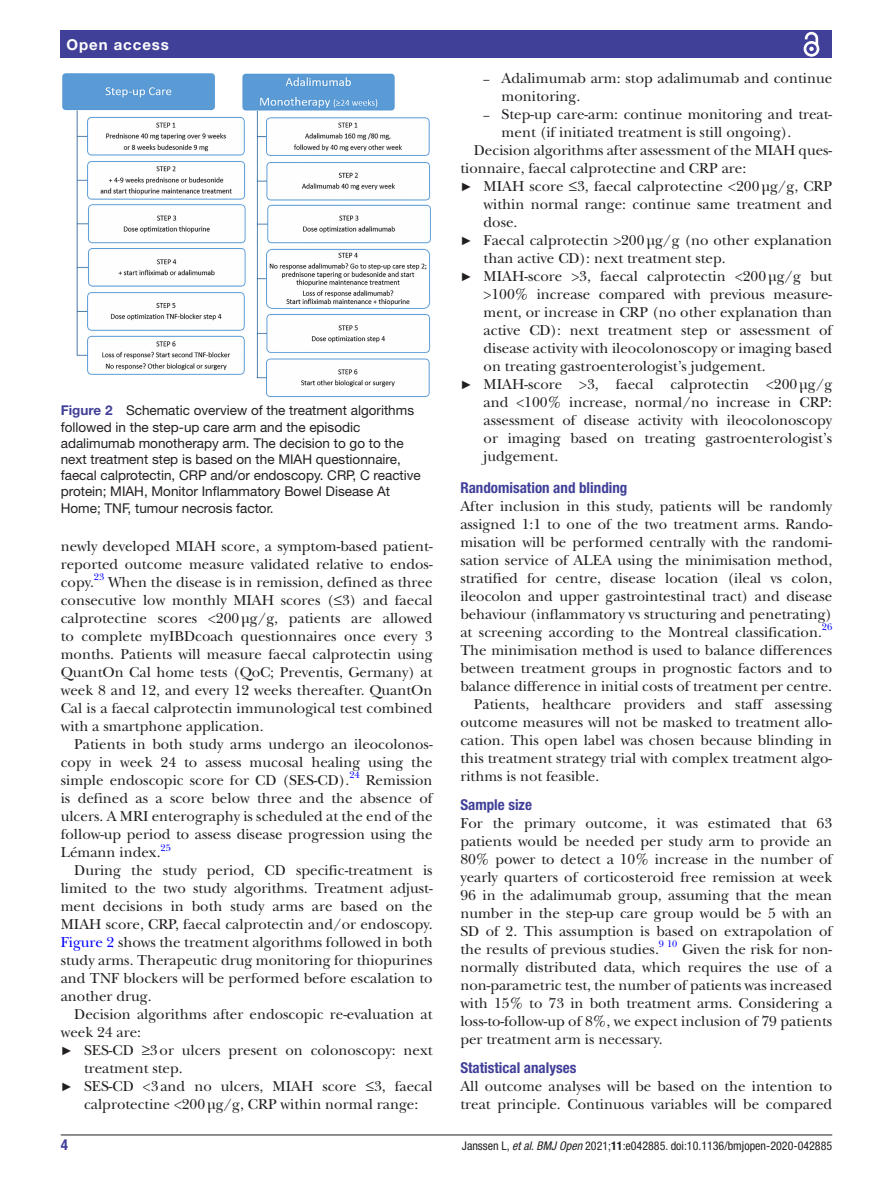
<style>
.page{position:relative;width:893px;height:1191px;background:#fff}
.page>*{position:absolute;margin:0;border:0;box-sizing:border-box;transform-origin:0 0}
.t1{font:15px/18px "New Baskerville";color:#231f20;text-align:justify}
.t2{font:700 condensed 15px "Helvetica Neue LT Std";color:#414099}
.t3{font:700 15px "Helvetica Neue LT Std";letter-spacing:.065em;color:#fff}
.t4{font:13.5px/16.2px "Helvetica Neue LT Std";color:#231f20}
.t5{font:condensed 12px "Helvetica Neue LT Std";color:#231f20}
.t6{font:9.9px "New Baskerville";color:#00f}
.s1{font-weight:700;color:#414099}
.s2{color:#00f}
.s3{font-family:"Arial";font-size:12px}
.s4{font-size:12px}
.s5{font-style:italic}
.s6{font-weight:700}
</style>
<div class="page">
<hr style="left:61px;top:1134px;width:771px;height:1px;background:#231f20">
<div style="left:61px;top:31px;width:771px;height:27px;background:#414099"></div>
<svg style="left:803px;top:31px;width:17px;height:26px"></svg>
<img style="left:62px;top:73px;width:369px;height:324px">
<p class="t3" style="left:66px;top:35px;width:104px">Open access</p>
<p class="t4" style="left:61px;top:402px;width:362px"><span class="s1">Figure 2</span> Schematic overview of the treatment algorithms followed in the step-up care arm and the episodic adalimumab monotherapy arm. The decision to go to the next treatment step is based on the MIAH questionnaire, faecal calprotectin, CRP and/or endoscopy. CRP, C reactive protein; MIAH, Monitor Inflammatory Bowel Disease At Home; TNF, tumour necrosis factor.</p>
<p class="t1" style="left:61px;top:537px;width:373px">newly developed MIAH score, a symptom-based patient&shy;reported outcome measure validated relative to endos&shy;copy.</p>
<p class="t6" style="left:94px;top:571px;width:12px">23</p>
<p class="t1" style="left:61px;top:573px;width:373px;text-indent:47px">When the disease is in remission, defined as three consecutive low monthly MIAH scores (≤3) and faecal calprotectine scores &lt;200µg/g, patients are allowed to complete myIBDcoach questionnaires once every 3 months. Patients will measure faecal calprotectin using QuantOn Cal home tests (QoC; Preventis, Germany) at week 8 and 12, and every 12 weeks thereafter. QuantOn Cal is a faecal calprotectin immunological test combined with a smartphone application.</p>
<p class="t1" style="left:61px;top:735px;width:373px;text-indent:14px">Patients in both study arms undergo an ileocolonos&shy;copy in week 24 to assess mucosal healing using the simple endoscopic score for CD (SES-CD).<sup>24</sup> Remission is defined as a score below three and the absence of ulcers. A MRI enterography is scheduled at the end of the follow-up period to assess disease progression using the Lémann index.<sup>25</sup></p>
<p class="t1" style="left:61px;top:861px;width:373px;text-indent:13px">During the study period, CD specific-treatment is limited to the two study algorithms. Treatment adjust&shy;ment decisions in both study arms are based on the MIAH score, CRP, faecal calprotectin and/or endoscopy.<br><span class="s2">Figure 2</span> shows the treatment algorithms followed in both study arms. Therapeutic drug monitoring for thiopurines and TNF blockers will be performed before escalation to another drug.</p>
<p class="t1" style="left:74px;top:1005px;width:360px">Decision algorithms after endoscopic re-evaluation at</p>
<p class="t1" style="left:61px;top:1023px;width:82px">week 24 are:</p>
<p class="t1" style="left:61px;top:1041px;width:373px"><span class="s3">►</span> SES-CD ≥3or ulcers present on colonoscopy: next</p>
<p class="t1" style="left:84px;top:1059px;width:100px">treatment step.</p>
<p class="t1" style="left:61px;top:1077px;width:373px"><span class="s3">►</span> SES-CD &lt;3and no ulcers, MIAH score ≤3, faecal</p>
<p class="t1" style="left:84px;top:1095px;width:336px">calprotectine &lt;200µg/g, CRP within normal range:</p>
<p class="t1" style="left:502px;top:69px;width:332px;text-indent:-18px"><span class="s4">–</span> Adalimumab arm: stop adalimumab and continue monitoring.</p>
<p class="t1" style="left:484px;top:105px;width:350px"><span class="s4">–</span> Step-up care-arm: continue monitoring and treat-</p>
<p class="t1" style="left:502px;top:123px;width:291px">ment (if initiated treatment is still ongoing).</p>
<p class="t1" style="left:474px;top:141px;width:360px">Decision algorithms after assessment of the MIAH ques-</p>
<p class="t1" style="left:460px;top:159px;width:287px">tionnaire, faecal calprotectine and CRP are:</p>
<p class="t1" style="left:460px;top:177px;width:373px"><span class="s3">►</span> MIAH score ≤3, faecal calprotectine &lt;200µg/g, CRP</p>
<p class="t1" style="left:484px;top:195px;width:350px">within normal range: continue same treatment and</p>
<p class="t1" style="left:484px;top:213px;width:35px">dose.</p>
<p class="t1" style="left:460px;top:231px;width:373px"><span class="s3">►</span> Faecal calprotectin &gt;200µg/g (no other explanation</p>
<p class="t1" style="left:484px;top:249px;width:244px">than active CD): next treatment step.</p>
<p class="t1" style="left:460px;top:267px;width:373px"><span class="s3">►</span> MIAH-score &gt;3, faecal calprotectin &lt;200µg/g but</p>
<p class="t1" style="left:484px;top:285px;width:350px">&gt;100% increase compared with previous measure-</p>
<p class="t1" style="left:484px;top:303px;width:350px">ment, or increase in CRP (no other explanation than</p>
<p class="t1" style="left:484px;top:321px;width:350px">active CD): next treatment step or assessment of</p>
<p class="t1" style="left:484px;top:339px;width:350px">disease activity with ileocolonoscopy or imaging based</p>
<p class="t1" style="left:484px;top:357px;width:283px">on treating gastroenterologist’s judgement.</p>
<p class="t1" style="left:460px;top:375px;width:373px"><span class="s3">►</span> MIAH-score &gt;3, faecal calprotectin &lt;200µg/g</p>
<p class="t1" style="left:484px;top:393px;width:350px">and &lt;100% increase, normal/no increase in CRP:</p>
<p class="t1" style="left:484px;top:411px;width:350px">assessment of disease activity with ileocolonoscopy</p>
<p class="t1" style="left:484px;top:429px;width:350px">or imaging based on treating gastroenterologist’s</p>
<p class="t1" style="left:484px;top:447px;width:76px">judgement.</p>
<p class="t2" style="left:460px;top:478px;width:169px">Randomisation and blinding</p>
<p class="t1" style="left:460px;top:497px;width:373px">After inclusion in this study, patients will be randomly</p>
<p class="t1" style="left:460px;top:515px;width:373px">assigned 1:1 to one of the two treatment arms. Rando-</p>
<p class="t1" style="left:460px;top:533px;width:373px">misation will be performed centrally with the randomi-</p>
<p class="t1" style="left:460px;top:551px;width:373px">sation service of ALEA using the minimisation method,</p>
<p class="t1" style="left:460px;top:569px;width:373px">stratified for centre, disease location (ileal vs colon,</p>
<p class="t1" style="left:460px;top:587px;width:373px">ileocolon and upper gastrointestinal tract) and disease</p>
<p class="t1" style="left:460px;top:605px;width:373px">behaviour (inflammatory vs structuring and penetrating)</p>
<p class="t1" style="left:460px;top:623px;width:373px">at screening according to the Montreal classification.<sup>26</sup></p>
<p class="t1" style="left:460px;top:641px;width:373px">The minimisation method is used to balance differences</p>
<p class="t1" style="left:460px;top:659px;width:373px">between treatment groups in prognostic factors and to</p>
<p class="t1" style="left:460px;top:677px;width:373px">balance difference in initial costs of treatment per centre.</p>
<p class="t1" style="left:474px;top:695px;width:360px">Patients, healthcare providers and staff assessing</p>
<p class="t1" style="left:460px;top:713px;width:373px">outcome measures will not be masked to treatment allo-</p>
<p class="t1" style="left:460px;top:731px;width:373px">cation. This open label was chosen because blinding in</p>
<p class="t1" style="left:460px;top:749px;width:373px">this treatment strategy trial with complex treatment algo-</p>
<p class="t1" style="left:460px;top:767px;width:140px">rithms is not feasible.</p>
<p class="t2" style="left:460px;top:795px;width:73px">Sample size</p>
<p class="t1" style="left:460px;top:814px;width:373px">For the primary outcome, it was estimated that 63 patients would be needed per study arm to provide an 80% power to detect a 10% increase in the number of yearly quarters of corticosteroid free remission at week 96 in the adalimumab group, assuming that the mean number in the step-up care group would be 5 with an SD of 2. This assumption is based on extrapolation of the results of previous studies.</p>
<p class="t6" style="left:659px;top:938px;width:20px">9 10</p>
<p class="t1" style="left:460px;top:940px;width:373px;text-indent:222px">Given the risk for non&shy;normally distributed data, which requires the use of a non-parametric test, the number of patients was increased with 15% to 73 in both treatment arms. Considering a loss-to-follow-up of 8%, we expect inclusion of 79 patients per treatment arm is necessary.</p>
<p class="t2" style="left:460px;top:1059px;width:117px">Statistical analyses</p>
<p class="t1" style="left:460px;top:1077px;width:373px">All outcome analyses will be based on the intention to treat principle. Continuous variables will be compared</p>
<p class="t2" style="left:61px;top:1135px;width:9px">4</p>
<p class="t5" style="left:462px;top:1138px;width:372px">Janssen L, <span class="s5">et al</span>. <span class="s5">BMJ Open</span> 2021;<span class="s6">11</span>:e042885. doi:10.1136/bmjopen-2020-042885</p>
</div>
